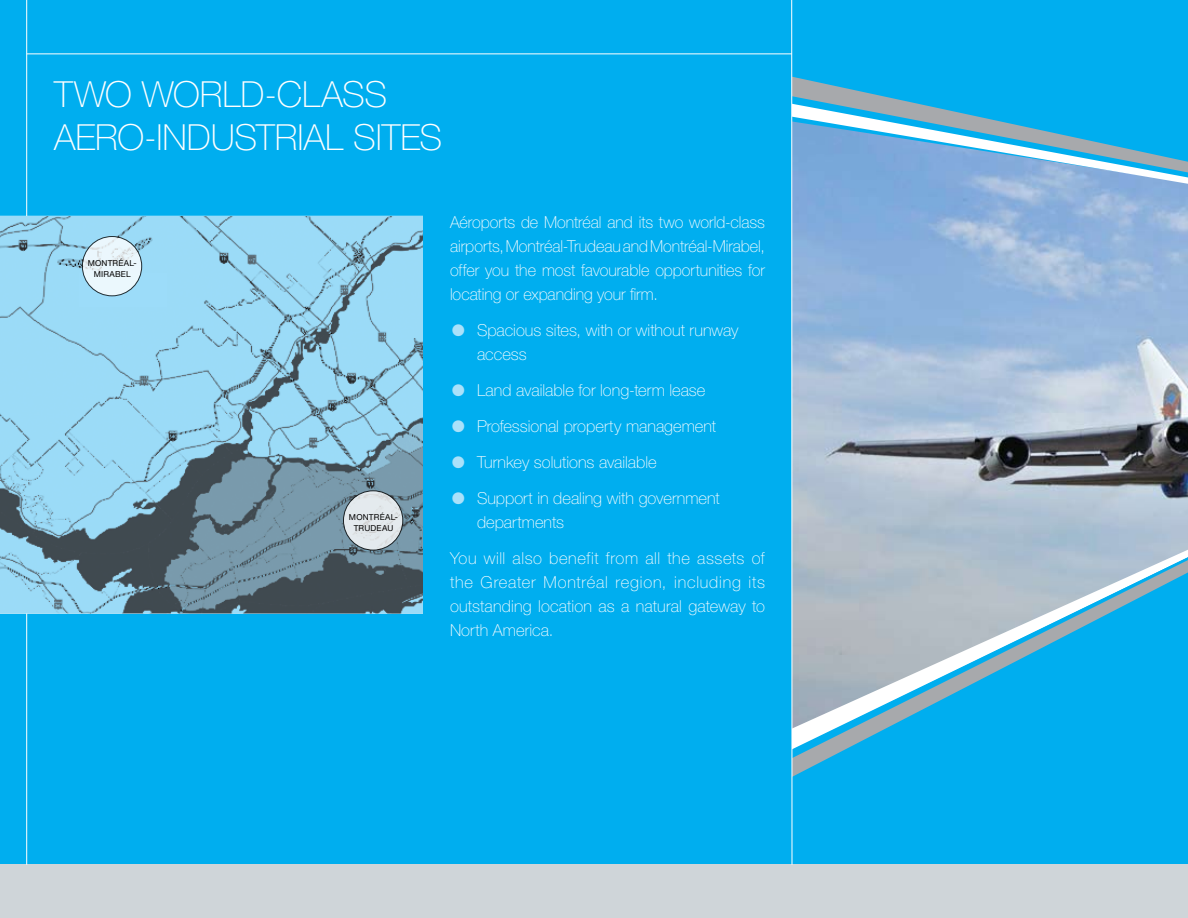
<style>
.page{position:relative;width:1188px;height:918px;background:#fff}
.page>*{position:absolute;margin:0;border:0;box-sizing:border-box;transform-origin:0 0}
.t1{font:100 36px/43.2px "Helvetica Neue";color:#fff}
.t2{font:100 16.5px/24px "Helvetica Neue";color:#fff;text-align:justify}
.t3{font:8.25px/10.5px "Helvetica Neue";letter-spacing:.025em;color:#000;text-align:center}
.s1{font-size:33px;color:#aae1fa}
</style>
<div class="page">
<div style="left:0;top:0;width:1188px;height:867px;background:#00aeef"></div>
<div style="left:0;top:865px;width:1188px;height:53px;background:#cfd5d9"></div>
<hr style="left:26px;top:0;width:1px;height:865px;background:#fff">
<hr style="left:27px;top:54px;width:765px;height:1px;background:#fff">
<img style="left:0;top:216px;width:423px;height:398px">
<img style="left:792px;top:184px;width:396px;height:366px">
<svg style="left:82px;top:237px;width:60px;height:59px;background:#e3eff4"></svg>
<div style="left:82px;top:236px;width:60px;height:60px;border:1px solid #000;border-radius:50%"></div>
<svg style="left:343px;top:491px;width:60px;height:59px;background:#dce2e5"></svg>
<div style="left:343px;top:490px;width:60px;height:60px;border:1px solid #000;border-radius:50%"></div>
<svg style="left:792px;top:77px;width:396px;height:107px"></svg>
<svg style="left:792px;top:550px;width:396px;height:7px;background:#b0bfcd"></svg>
<svg style="left:792px;top:560px;width:396px;height:217px"></svg>
<hr style="left:791px;top:0;width:1px;height:865px;background:#fff">
<h1 class="t1" style="left:54px;top:72px;width:390px">TWO WORLD-CLASS<br>AERO-INDUSTRIAL SITES</h1>
<p class="t3" style="left:88px;top:258px;width:51px">MONTRÉAL-<br>MIRABEL</p>
<p class="t3" style="left:349px;top:512px;width:51px">MONTRÉAL-<br>TRUDEAU</p>
<p class="t2" style="left:450px;top:210px;width:317px">Aéroports de Montréal and its two world-class airports, Montréal-Trudeau and Montréal-Mirabel, offer you the most favourable opportunities for locating or expanding your firm.</p>
<p class="t2" style="left:477px;top:318px;width:263px;text-indent:-27px"><span class="s1">•</span> Spacious sites, with or without runway access</p>
<p class="t2" style="left:450px;top:378px;width:257px"><span class="s1">•</span> Land available for long-term lease</p>
<p class="t2" style="left:450px;top:414px;width:268px"><span class="s1">•</span> Professional property management</p>
<p class="t2" style="left:450px;top:450px;width:208px"><span class="s1">•</span> Turnkey solutions available</p>
<p class="t2" style="left:477px;top:486px;width:244px;text-indent:-27px"><span class="s1">•</span> Support in dealing with government departments</p>
<p class="t2" style="left:450px;top:546px;width:316px">You will also benefit from all the assets of the Greater Montréal region, including its outstanding location as a natural gateway to North America.</p>
</div>
